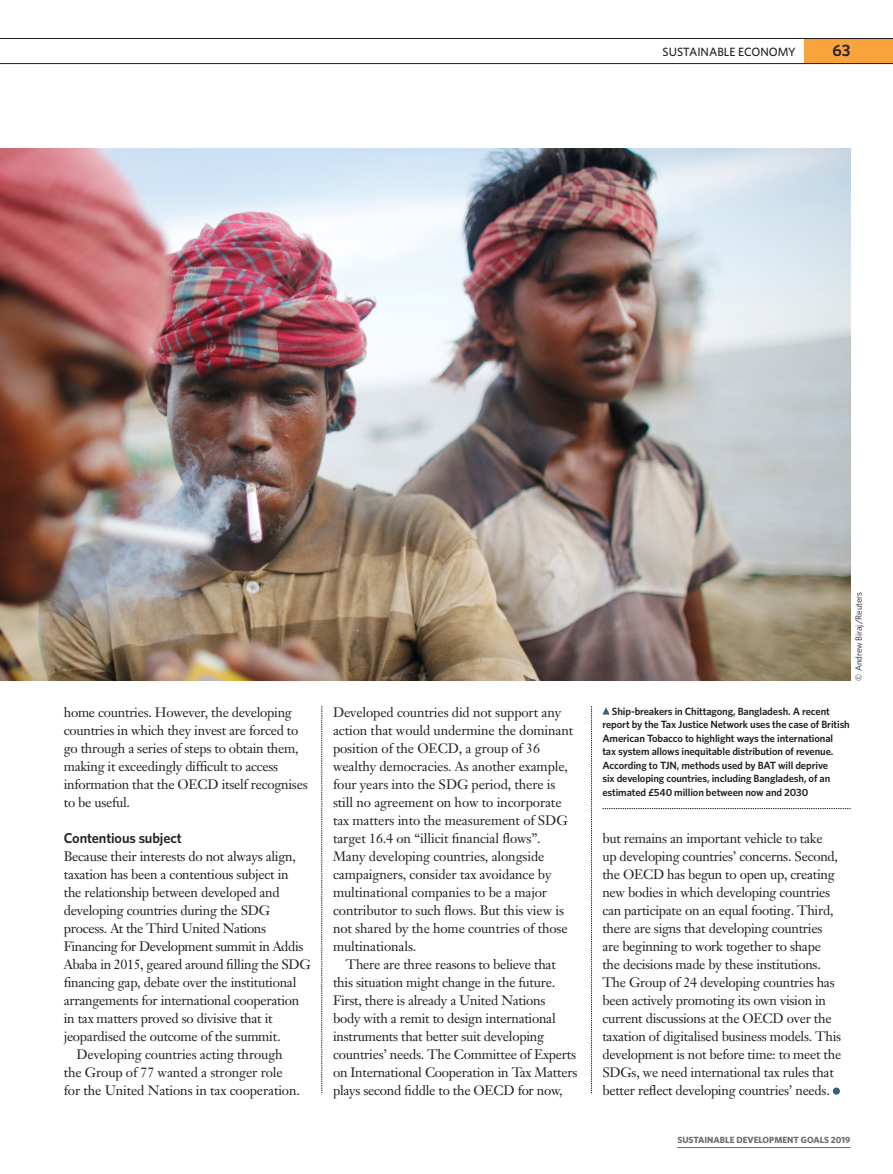
<style>
.page{position:relative;width:893px;height:1174px;background:#fff}
.page>*{position:absolute;margin:0;border:0;box-sizing:border-box;transform-origin:0 0}
.t1{font:600 16.5px "Whitney";color:#231f20}
.Crosshead{font:600 14.25px "Whitney";letter-spacing:-.01em;color:#231f20}
.Body_para{font:13.5px/18px "Janson Text";letter-spacing:-.02em;color:#231f20}
.Body_para_no_indent{font:13.5px/18px "Janson Text";letter-spacing:-.02em;color:#231f20}
.t2{font:500 12px "Whitney";color:#231f20}
.Caption_rule_below{font:600 10.5px/13.5px "Whitney";letter-spacing:-.01em;color:#231f20}
.t3{font:700 9px "Whitney";color:#6c6d70}
.Credit{font:9px "Whitney";letter-spacing:-.01em;color:#231f20}
</style>
<div class="page">
<div style="left:804px;top:38px;width:89px;height:26px;background:#f9a33d"></div>
<svg style="left:322px;top:706px;width:1px;height:387px"></svg>
<svg style="left:591px;top:706px;width:1px;height:387px"></svg>
<svg style="left:602px;top:808px;width:248px;height:1px"></svg>
<svg style="left:602px;top:707px;width:8px;height:7px"></svg>
<img style="left:1px;top:149px;width:849px;height:531px">
<div style="left:833px;top:1087px;width:7px;height:7px;background:#38607a;border-radius:50%"></div>
<img style="left:0;top:149px;width:1px;height:531px">
<hr style="left:677px;top:1147px;width:173px;height:1px;background:#6c6d70">
<hr style="left:0;top:63px;width:893px;height:1px;background:#231f20">
<hr style="left:0;top:38px;width:893px;height:1px;background:#231f20">
<p class="t2" style="left:663px;top:43px;width:135px">SUSTAINABLE ECONOMY</p>
<p class="t1" style="left:832px;top:40px;width:20px">63</p>
<p class="Body_para" style="left:64px;top:703px;width:245px">home countries. However, the developing countries in which they invest are forced to go through a series of steps to obtain them, making it exceedingly difficult to access information that the OECD itself recognises to be useful.</p>
<p class="Crosshead" style="left:64px;top:828px;width:120px">Contentious subject</p>
<p class="Body_para_no_indent" style="left:64px;top:847px;width:248px">Because their interests do not always align, taxation has been a contentious subject in<br>the relationship between developed and developing countries during the SDG process. At the Third United Nations Financing for Development summit in Addis Ababa in 2015, geared around filling the SDG financing gap, debate over the institutional arrangements for international cooperation in tax matters proved so divisive that it jeopardised the outcome of the summit.</p>
<p class="Body_para" style="left:64px;top:1045px;width:238px;text-indent:13px">Developing countries acting through the Group of 77 wanted a stronger role for the United Nations in tax cooperation.</p>
<p class="Body_para" style="left:333px;top:703px;width:242px">Developed countries did not support any action that would undermine the dominant position of the OECD, a group of 36 wealthy democracies. As another example, four years into the SDG period, there is still no agreement on how to incorporate tax matters into the measurement of SDG target 16.4 on “illicit financial flows”.<br>Many developing countries, alongside campaigners, consider tax avoidance by multinational companies to be a major contributor to such flows. But this view is not shared by the home countries of those multinationals.</p>
<p class="Body_para" style="left:333px;top:955px;width:246px;text-indent:13px">There are three reasons to believe that this situation might change in the future.<br>First, there is already a United Nations<br>body with a remit to design international instruments that better suit developing countries’ needs. The Committee of Experts on International Cooperation in Tax Matters plays second fiddle to the OECD for now,</p>
<p class="Credit" style="left:853px;top:680px;width:90px;rotate:-90deg">© Andrew Biraj/Reuters</p>
<p class="Caption_rule_below" style="left:602px;top:704px;width:249px;text-indent:10px">Ship-breakers in Chittagong, Bangladesh. A recent report by the Tax Justice Network uses the case of British American Tobacco to highlight ways the international<br>tax system allows inequitable distribution of revenue.<br>According to TJN, methods used by BAT will deprive<br>six developing countries, including Bangladesh, of an estimated £540 million between now and 2030</p>
<p class="Body_para" style="left:602px;top:829px;width:240px">but remains an important vehicle to take<br>up developing countries’ concerns. Second, the OECD has begun to open up, creating new bodies in which developing countries can participate on an equal footing. Third, there are signs that developing countries are beginning to work together to shape the decisions made by these institutions.<br>The Group of 24 developing countries has been actively promoting its own vision in current discussions at the OECD over the taxation of digitalised business models. This development is not before time: to meet the SDGs, we need international tax rules that better reflect developing countries’ needs.</p>
<p class="t3" style="left:677px;top:1133px;width:175px">SUSTAINABLE DEVELOPMENT GOALS 2019</p>
</div>
